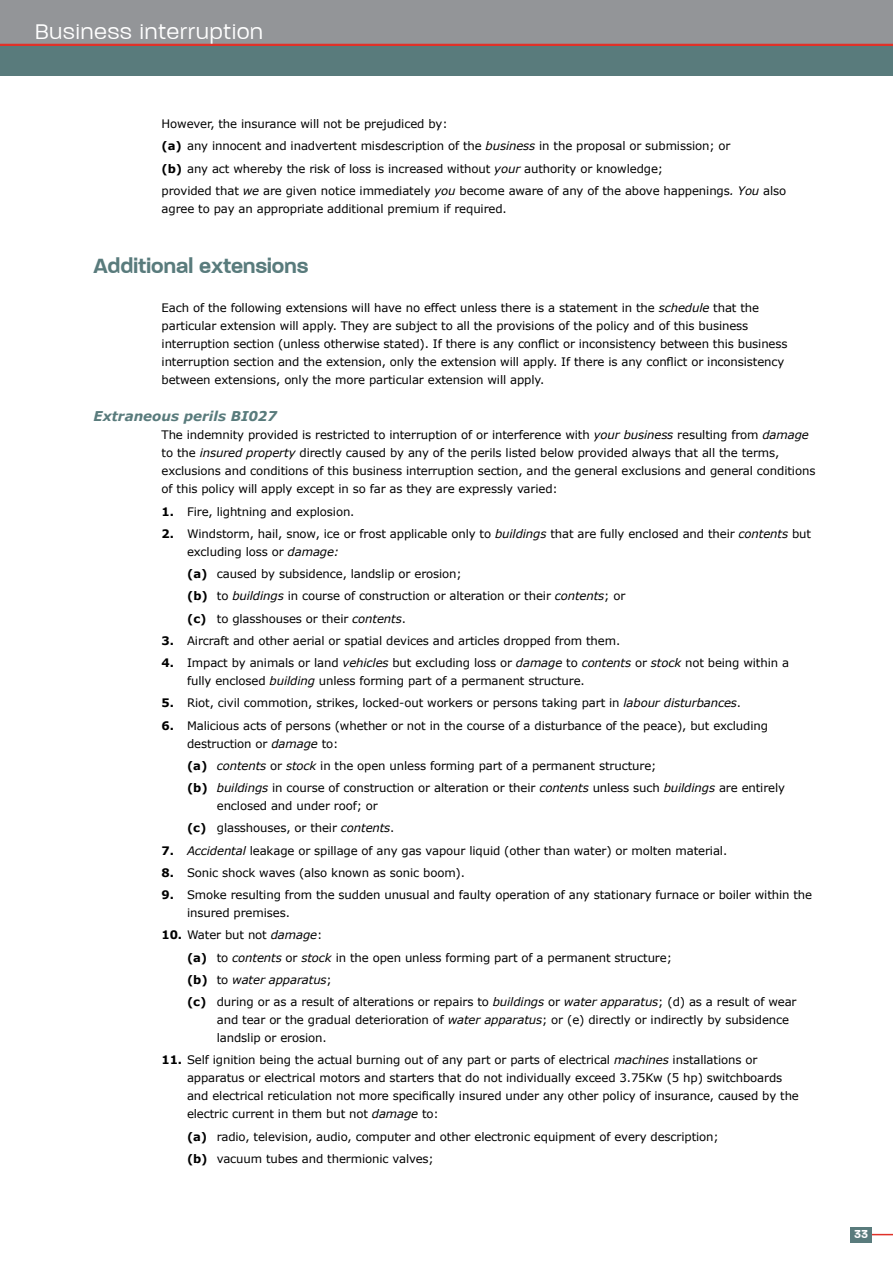
<style>
.page{position:relative;width:893px;height:1263px;background:#fff}
.page>*{position:absolute;margin:0;border:0;box-sizing:border-box;transform-origin:0 0}
.t1{font:300 24.75px "V Paralucent";letter-spacing:.04em;color:#fff}
.t2{font:600 24px "V Paralucent";letter-spacing:-.01em;color:#597b7c}
.t3{font:italic 700 13.5px "Verdana";color:#597b7c}
.t4{font:600 13.5px "V Paralucent";color:#fff}
.t5{font:11.7px/18px "Verdana";letter-spacing:-.01em;color:#000}
.s1{font-weight:700}
.s2{font-style:italic}
</style>
<div class="page">
<div style="left:0;top:0;width:893px;height:45px;background:#939598"></div>
<svg style="left:872px;top:1234px;width:21px;height:1px"></svg>
<div style="left:850px;top:1227px;width:22px;height:15px;background:#597b7c"></div>
<div style="left:0;top:45px;width:893px;height:30px;background:#597b7c"></div>
<hr style="left:0;top:44px;width:893px;height:2px;background:#e03128">
<h1 class="t1" style="left:35px;top:18px;width:229px">Business interruption</h1>
<p class="t5" style="left:162px;top:112px;width:626px;line-height:22.2px">However, the insurance will not be prejudiced by:<br><span class="s1">(a)</span> any innocent and inadvertent misdescription of the <span class="s2">business</span> in the proposal or submission; or<br><span class="s1">(b)</span> any act whereby the risk of loss is increased without <span class="s2">your</span> authority or knowledge;<br>provided that <span class="s2">we</span> are given notice immediately <span class="s2">you</span> become aware of any of the above happenings<span class="s2">. You</span> also</p>
<p class="t5" style="left:162px;top:199px;width:347px">agree to pay an appropriate additional premium if required.</p>
<h2 class="t2" style="left:94px;top:252px;width:217px">Additional extensions</h2>
<p class="t5" style="left:162px;top:298px;width:627px">Each of the following extensions will have no effect unless there is a statement in the <span class="s2">schedule</span> that the particular extension will apply. They are subject to all the provisions of the policy and of this business interruption section (unless otherwise stated). If there is any conflict or inconsistency between this business interruption section and the extension, only the extension will apply. If there is any conflict or inconsistency between extensions, only the more particular extension will apply.</p>
<p class="t3" style="left:94px;top:408px;width:185px">Extraneous perils BI027</p>
<p class="t5" style="left:162px;top:426px;width:655px">The indemnity provided is restricted to interruption of or interference with <span class="s2">your business</span> resulting from <span class="s2">damage </span>to the <span class="s2">insured property</span> directly caused by any of the perils listed below provided always that all the terms, exclusions and conditions of this business interruption section, and the general exclusions and general conditions of this policy will apply except in so far as they are expressly varied:</p>
<p class="t5" style="left:162px;top:502px;width:194px"><span class="s1">1.</span> Fire, lightning and explosion.</p>
<p class="t5" style="left:187px;top:524px;width:625px;text-indent:-26px"><span class="s1">2.</span> Windstorm, hail, snow, ice or frost applicable only to <span class="s2">buildings</span> that are fully enclosed and their <span class="s2">contents</span> but excluding loss or <span class="s2">damage:</span></p>
<p class="t5" style="left:187px;top:562px;width:440px;line-height:22.2px"><span class="s1">(a)</span> caused by subsidence, landslip or erosion;<br><span class="s1">(b)</span> to <span class="s2">buildings</span> in course of construction or alteration or their <span class="s2">contents</span>; or <span class="s1">(c)</span> to glasshouses or their <span class="s2">contents</span>.</p>
<p class="t5" style="left:162px;top:631px;width:460px"><span class="s1">3.</span> Aircraft and other aerial or spatial devices and articles dropped from them.</p>
<p class="t5" style="left:187px;top:653px;width:604px;text-indent:-26px"><span class="s1">4.</span> Impact by animals or land <span class="s2">vehicles</span> but excluding loss or <span class="s2">damage</span> to <span class="s2">contents</span> or <span class="s2">stock</span> not being within a fully enclosed <span class="s2">building</span> unless forming part of a permanent structure.</p>
<p class="t5" style="left:162px;top:694px;width:581px"><span class="s1">5.</span> Riot, civil commotion, strikes, locked-out workers or persons taking part in <span class="s2">labour disturbances</span>.</p>
<p class="t5" style="left:187px;top:716px;width:582px;text-indent:-26px"><span class="s1">6.</span> Malicious acts of persons (whether or not in the course of a disturbance of the peace), but excluding destruction or <span class="s2">damage</span> to:</p>
<p class="t5" style="left:187px;top:754px;width:600px;line-height:22.2px"><span class="s1">(a)</span> <span class="s2">contents</span> or <span class="s2">stock</span> in the open unless forming part of a permanent structure;<br><span class="s1">(b)</span> <span class="s2">buildings</span> in course of construction or alteration or their <span class="s2">contents</span> unless such <span class="s2">buildings</span> are entirely</p>
<p class="t5" style="left:187px;top:794px;width:209px;line-height:22.2px;text-indent:30px">enclosed and under roof; or <span class="s1">(c)</span> glasshouses, or their <span class="s2">contents</span>.</p>
<p class="t5" style="left:162px;top:841px;width:567px"><span class="s1">7.</span> <span class="s2">Accidental</span> leakage or spillage of any gas vapour liquid (other than water) or molten material.</p>
<p class="t5" style="left:162px;top:863px;width:305px"><span class="s1">8.</span> Sonic shock waves (also known as sonic boom).</p>
<p class="t5" style="left:187px;top:885px;width:627px;text-indent:-26px"><span class="s1">9.</span> Smoke resulting from the sudden unusual and faulty operation of any stationary furnace or boiler within the insured premises.</p>
<p class="t5" style="left:187px;top:924px;width:611px;line-height:22.2px;text-indent:-26px"><span class="s1">10.</span> Water but not <span class="s2">damage</span>:<br><span class="s1">(a)</span> to <span class="s2">contents</span> or <span class="s2">stock</span> in the open unless forming part of a permanent structure;<br><span class="s1">(b)</span> to <span class="s2">water apparatus</span>;<br><span class="s1">(c)</span> during or as a result of alterations or repairs to <span class="s2">buildings</span> or <span class="s2">water apparatus</span>; (d) as a result of wear</p>
<p class="t5" style="left:217px;top:1010px;width:574px">and tear or the gradual deterioration of <span class="s2">water apparatus</span>; or (e) directly or indirectly by subsidence landslip or erosion.</p>
<p class="t5" style="left:187px;top:1051px;width:613px;text-indent:-26px"><span class="s1">11.</span> Self ignition being the actual burning out of any part or parts of electrical <span class="s2">machines</span> installations or apparatus or electrical motors and starters that do not individually exceed 3.75Kw (5 hp) switchboards and electrical reticulation not more specifically insured under any other policy of insurance, caused by the electric current in them but not <span class="s2">damage</span> to:</p>
<p class="t5" style="left:187px;top:1125px;width:533px;line-height:22.2px"><span class="s1">(a)</span> radio, television, audio, computer and other electronic equipment of every description; <span class="s1">(b)</span> vacuum tubes and thermionic valves;</p>
<p class="t4" style="left:854px;top:1227px;width:16px">33</p>
</div>
